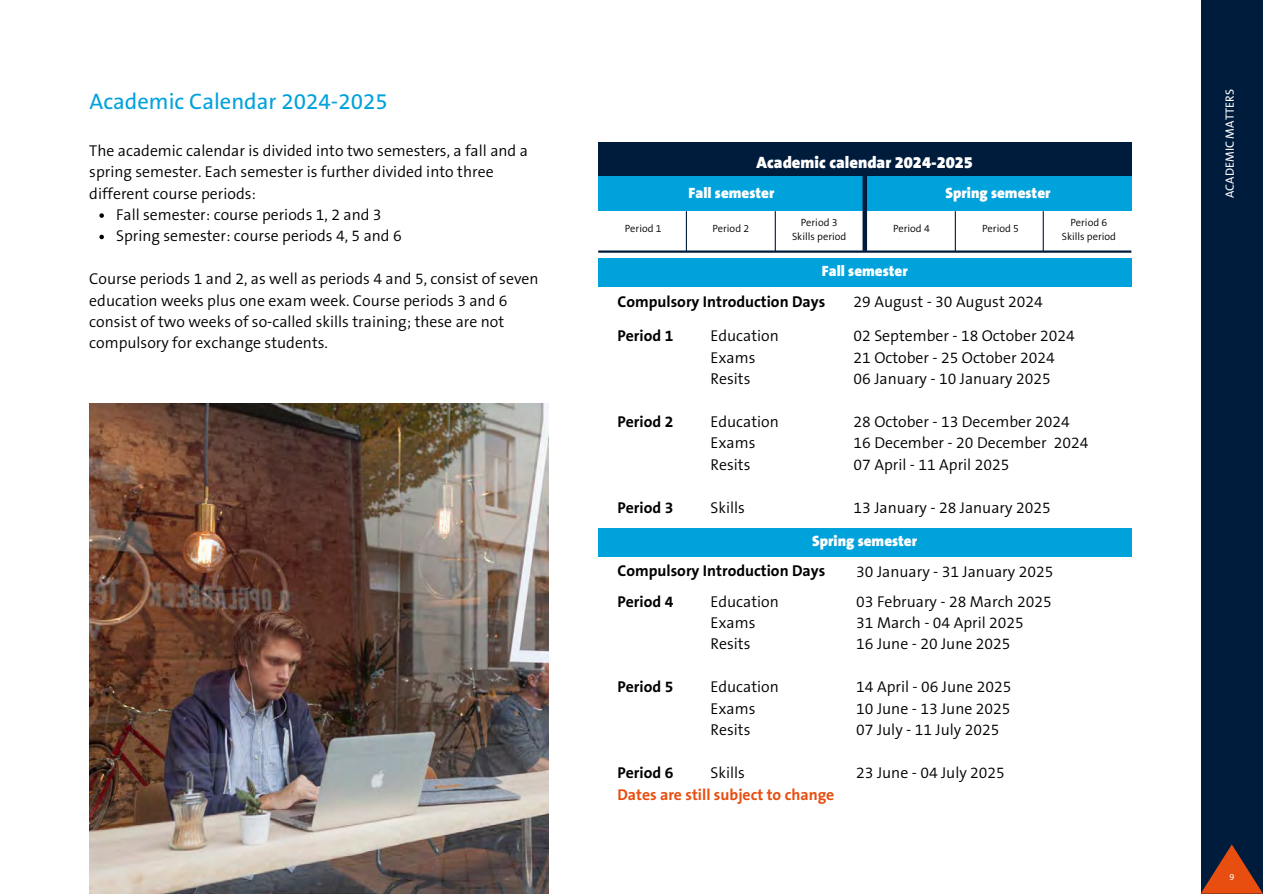
<style>
.page{position:relative;width:1263px;height:894px;background:#fff}
.page>*{position:absolute;margin:0;border:0;box-sizing:border-box;transform-origin:0 0}
.t1{font:22.5px "The Sans B5 Plain";color:#00a2db}
.t2{font:900 16.5px "The Sans B9";color:#fff}
.t3{font:300 15.75px/21.3px "The Sans B4";color:#000}
.t4{font:700 15.75px/34.3px "The Sans B7";color:#000}
.t5{font:700 15.75px "The Sans B7";color:#e84e10}
.t6{font:900 15px "The Sans B9";color:#fff}
.t7{font:12px "The Sans B5 Plain";color:#fff}
.t8{font:300 10.5px/14px "The Sans B4";color:#000;text-align:center}
.t9{font:9px "The Sans B5 Plain";color:#fff}
</style>
<div class="page">
<div style="left:1201px;top:0;width:62px;height:893px;background:#001c3d"></div>
<div style="left:598px;top:143px;width:533px;height:33px;background:#001c3d"></div>
<div style="left:598px;top:176px;width:267px;height:35px;background:#00a2db"></div>
<div style="left:865px;top:176px;width:266px;height:35px;background:#00a2db"></div>
<hr style="left:598px;top:250px;width:533px;height:3px;background:#001c3d">
<div style="left:862px;top:172px;width:5px;height:79px;background:#001c3d"></div>
<hr style="left:686px;top:211px;width:1px;height:40px;background:#001c3d">
<hr style="left:775px;top:211px;width:1px;height:40px;background:#001c3d">
<hr style="left:955px;top:211px;width:1px;height:40px;background:#001c3d">
<hr style="left:1043px;top:211px;width:1px;height:40px;background:#001c3d">
<div style="left:598px;top:258px;width:533px;height:29px;background:#00a2db"></div>
<div style="left:598px;top:527px;width:533px;height:29px;background:#00a2db"></div>
<img style="left:89px;top:403px;width:459px;height:490px">
<svg style="left:99px;top:213px;width:5px;height:5px"></svg>
<svg style="left:99px;top:235px;width:5px;height:4px"></svg>
<svg style="left:1201px;top:844px;width:62px;height:49px"></svg>
<h1 class="t1" style="left:90px;top:89px;width:300px">Academic Calendar 2024-2025</h1>
<p class="t7" style="left:1223px;top:198px;width:110px;rotate:-90deg">ACADEMIC MATTERS</p>
<p class="t3" style="left:89px;top:140px;width:440px">The academic calendar is divided into two semesters, a fall and a</p>
<p class="t3" style="left:89px;top:162px;width:406px">spring semester. Each semester is further divided into three</p>
<p class="t3" style="left:89px;top:183px;width:168px">different course periods:</p>
<p class="t3" style="left:116px;top:205px;width:267px">Fall semester: course periods 1, 2 and 3</p>
<p class="t3" style="left:116px;top:226px;width:287px">Spring semester: course periods 4, 5 and 6</p>
<p class="t3" style="left:89px;top:269px;width:451px">Course periods 1 and 2, as well as periods 4 and 5, consist of seven education weeks plus one exam week. Course periods 3 and 6 consist of two weeks of so-called skills training; these are not compulsory for exchange students.</p>
<p class="t2" style="left:757px;top:153px;width:218px">Academic calendar 2024-2025</p>
<p class="t6" style="left:689px;top:184px;width:87px">Fall semester</p>
<p class="t6" style="left:946px;top:184px;width:106px">Spring semester</p>
<p class="t8" style="left:625px;top:222px;width:38px">Period 1</p>
<p class="t8" style="left:712px;top:222px;width:38px">Period 2</p>
<p class="t8" style="left:792px;top:216px;width:56px">Period 3<br>Skills period</p>
<p class="t8" style="left:1062px;top:216px;width:56px">Period 6<br>Skills period</p>
<p class="t8" style="left:893px;top:222px;width:38px">Period 4</p>
<p class="t8" style="left:982px;top:222px;width:38px">Period 5</p>
<p class="t6" style="left:822px;top:263px;width:87px">Fall semester</p>
<p class="t4" style="left:617px;top:285px;width:209px">Compulsory Introduction Days<br>Period 1</p>
<p class="t3" style="left:854px;top:291px;width:191px">29 August - 30 August 2024</p>
<p class="t3" style="left:710px;top:326px;width:70px">Education<br>Exams<br>Resits</p>
<p class="t3" style="left:710px;top:411px;width:70px">Education<br>Exams<br>Resits</p>
<p class="t3" style="left:710px;top:497px;width:36px">Skills</p>
<p class="t3" style="left:854px;top:326px;width:223px">02 September - 18 October 2024<br>21 October - 25 October 2024<br>06 January - 10 January 2025</p>
<p class="t3" style="left:854px;top:411px;width:236px">28 October - 13 December 2024<br>16 December - 20 December 2024<br>07 April - 11 April 2025</p>
<p class="t3" style="left:854px;top:497px;width:199px">13 January - 28 January 2025</p>
<p class="t4" style="left:617px;top:405px;width:57px">Period 2</p>
<p class="t4" style="left:617px;top:490px;width:57px">Period 3</p>
<p class="t6" style="left:812px;top:532px;width:106px">Spring semester</p>
<p class="t4" style="left:617px;top:554px;width:209px">Compulsory Introduction Days</p>
<p class="t3" style="left:856px;top:561px;width:199px">30 January - 31 January 2025</p>
<p class="t4" style="left:617px;top:584px;width:57px">Period 4</p>
<p class="t4" style="left:617px;top:670px;width:57px">Period 5</p>
<p class="t4" style="left:617px;top:755px;width:57px">Period 6</p>
<p class="t3" style="left:710px;top:591px;width:70px">Education<br>Exams<br>Resits</p>
<p class="t3" style="left:710px;top:676px;width:70px">Education<br>Exams<br>Resits</p>
<p class="t3" style="left:710px;top:762px;width:36px">Skills</p>
<p class="t5" style="left:617px;top:786px;width:219px">Dates are still subject to change</p>
<p class="t3" style="left:856px;top:591px;width:197px">03 February - 28 March 2025<br>31 March - 04 April 2025<br>16 June - 20 June 2025</p>
<p class="t3" style="left:856px;top:676px;width:156px;text-align:justify">14 April - 06 June 2025<br>10 June - 13 June 2025<br>07 July - 11 July 2025</p>
<p class="t3" style="left:856px;top:762px;width:150px">23 June - 04 July 2025</p>
<p class="t9" style="left:1229px;top:872px;width:6px">9</p>
</div>
